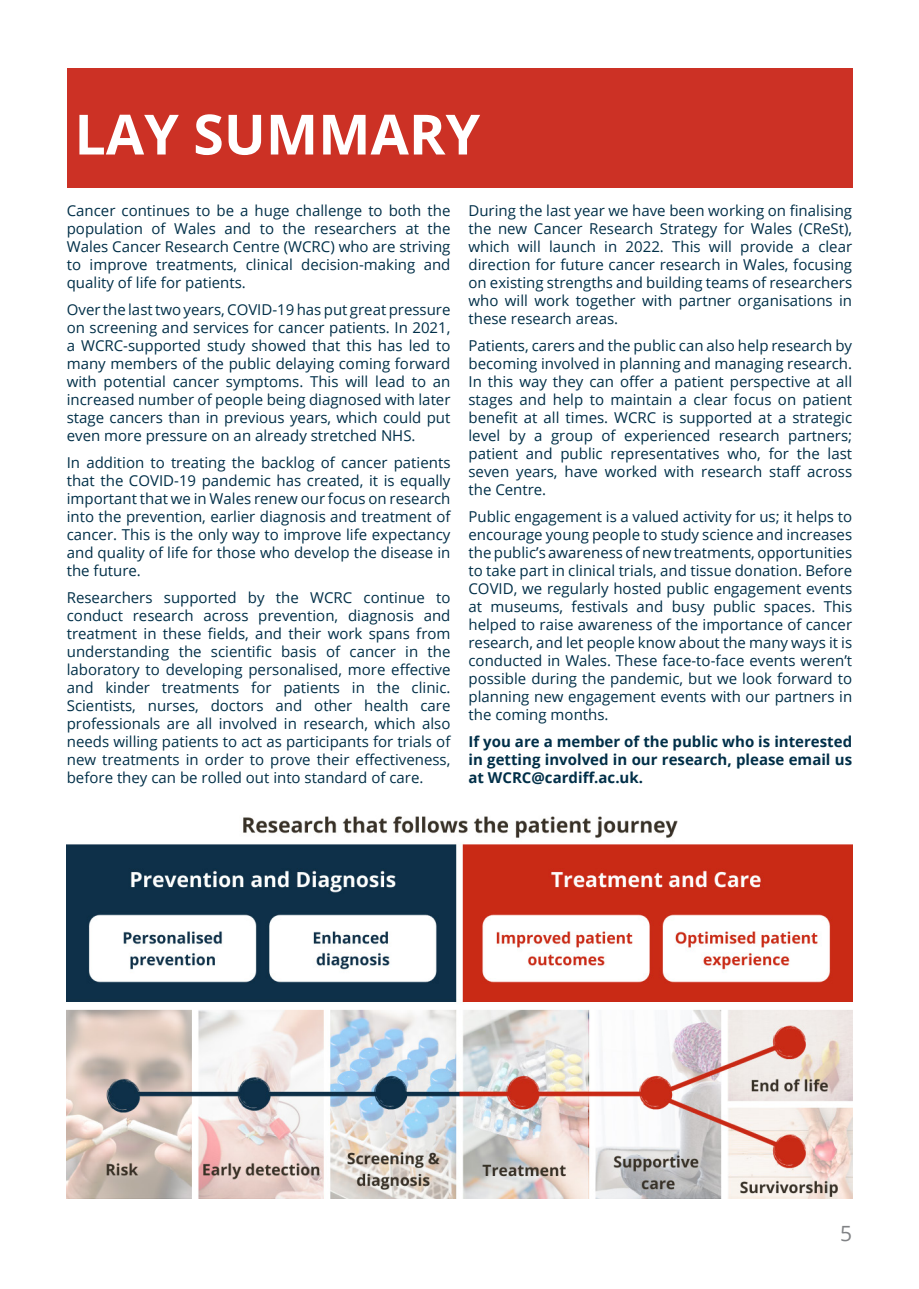
<style>
.page{position:relative;width:919px;height:1289px;background:#fff}
.page>*{position:absolute;margin:0;border:0;box-sizing:border-box;transform-origin:0 0}
.t1{font:700 55.5px "Open Sans";color:#fff}
.t2{font:21px "Open Sans";color:#808285}
.Booklet_grey_text{font:15px/18px "Open Sans";color:#012f48;text-align:justify}
.Booklet_grey_text-2{font:700 15px/18px "Open Sans";color:#012f48;text-align:justify}
</style>
<div class="page">
<div style="left:67px;top:68px;width:785px;height:119px;background:#cc3125"></div>
<img style="left:67px;top:816px;width:785px;height:381px">
<p class="t1" style="left:74px;top:95px;width:407px">LAY SUMMARY</p>
<p class="Booklet_grey_text" style="left:67px;top:201px;width:385px">Cancer continues to be a huge challenge to both the population of Wales and to the researchers at the Wales Cancer Research Centre (WCRC) who are striving to improve treatments, clinical decision-making and quality of life for patients.</p>
<p class="Booklet_grey_text" style="left:67px;top:300px;width:385px">Over the last two years, COVID-19 has put great pressure on screening and services for cancer patients. In 2021, a WCRC-supported study showed that this has led to many members of the public delaying coming forward with potential cancer symptoms. This will lead to an increased number of people being diagnosed with later stage cancers than in previous years, which could put even more pressure on an already stretched NHS.</p>
<p class="Booklet_grey_text" style="left:67px;top:453px;width:385px">In addition to treating the backlog of cancer patients that the COVID-19 pandemic has created, it is equally important that we in Wales renew our focus on research into the prevention, earlier diagnosis and treatment of cancer. This is the only way to improve life expectancy and quality of life for those who develop the disease in the future.</p>
<p class="Booklet_grey_text" style="left:67px;top:588px;width:385px">Researchers supported by the WCRC continue to conduct research across prevention, diagnosis and treatment in these fields, and their work spans from understanding the scientific basis of cancer in the laboratory to developing personalised, more effective and kinder treatments for patients in the clinic.<br>Scientists, nurses, doctors and other health care professionals are all involved in research, which also needs willing patients to act as participants for trials of new treatments in order to prove their effectiveness, before they can be rolled out into standard of care.</p>
<p class="Booklet_grey_text" style="left:468px;top:201px;width:385px">During the last year we have been working on finalising the new Cancer Research Strategy for Wales (CReSt), which will launch in 2022. This will provide a clear direction for future cancer research in Wales, focusing on existing strengths and building teams of researchers who will work together with partner organisations in these research areas.</p>
<p class="Booklet_grey_text" style="left:468px;top:336px;width:385px">Patients, carers and the public can also help research by becoming involved in planning and managing research.<br>In this way they can offer a patient perspective at all stages and help to maintain a clear focus on patient benefit at all times. WCRC is supported at a strategic level by a group of experienced research partners; patient and public representatives who, for the last seven years, have worked with research staff across the Centre.</p>
<p class="Booklet_grey_text" style="left:468px;top:507px;width:385px">Public engagement is a valued activity for us; it helps to encourage young people to study science and increases the public’s awareness of new treatments, opportunities to take part in clinical trials, and tissue donation. Before COVID, we regularly hosted public engagement events at museums, festivals and busy public spaces. This helped to raise awareness of the importance of cancer research, and let people know about the many ways it is conducted in Wales. These face-to-face events weren’t possible during the pandemic, but we look forward to planning new engagement events with our partners in the coming months.</p>
<p class="Booklet_grey_text-2" style="left:468px;top:732px;width:385px">If you are a member of the public who is interested in getting involved in our research, please email us at WCRC@cardiff.ac.uk.</p>
<h2 class="t2" style="left:840px;top:1219px;width:14px">5</h2>
</div>
